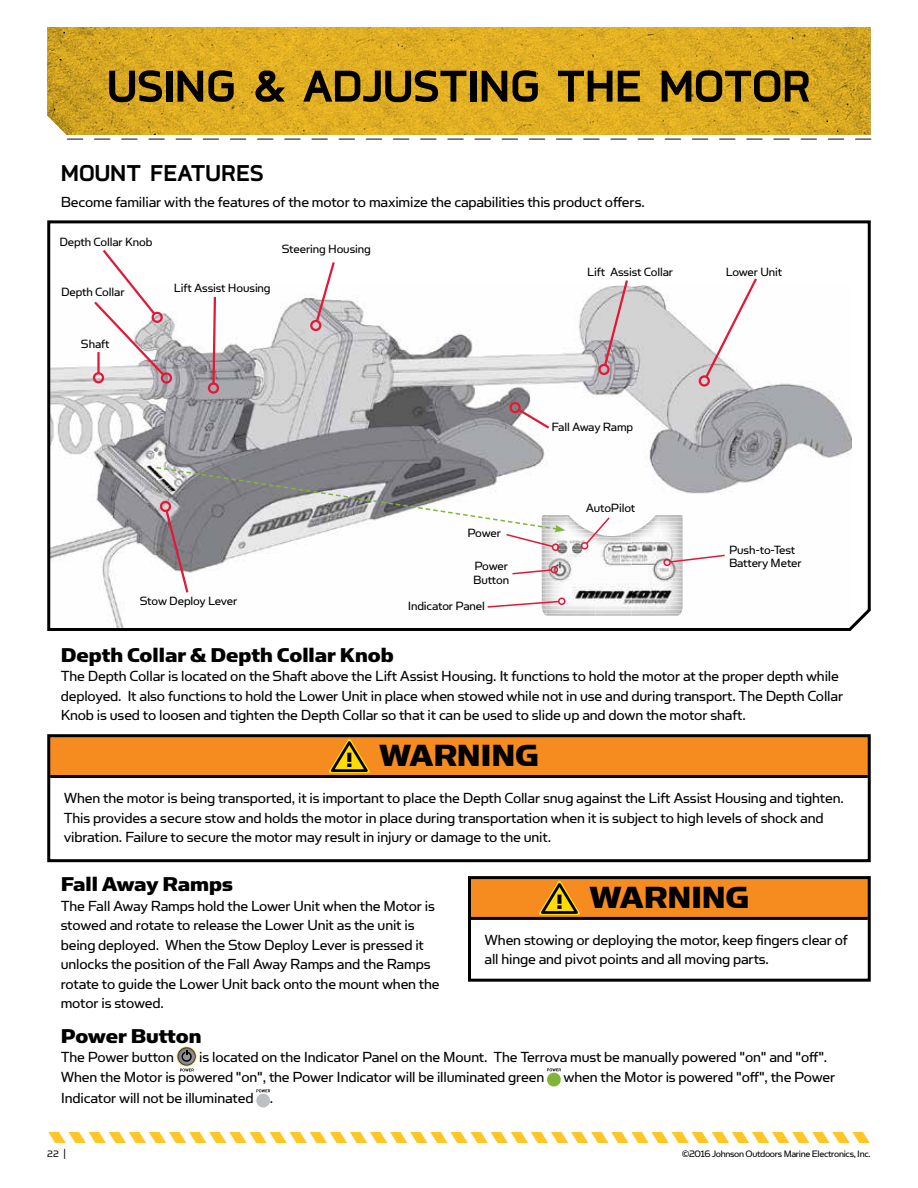
<style>
.page{position:relative;width:918px;height:1188px;background:#fff}
.page>*{position:absolute;margin:0;border:0;box-sizing:border-box;transform-origin:0 0}
.t1{font:700 52.5px "Coupe";letter-spacing:-.01em;color:#000}
.t2{font:34.5px "Simian Display Chimpanzee";letter-spacing:-.01em;color:#000}
.t3{font:700 27px "Coupe";color:#000}
.t4{font:22.5px "Simian Text Chimpanzee";color:#000}
.t5{font:16.5px/19.5px "Simian Text Orangutan";letter-spacing:-.01em;color:#000}
.t6{font:13.5px/13.5px "Simian Text Orangutan";letter-spacing:-.01em;color:#000}
.t7{font:10.5px "Simian Text Orangutan";letter-spacing:-.03em;color:#000}
</style>
<div class="page">
<svg style="left:48px;top:1132px;width:822px;height:11px"></svg>
<svg style="left:68px;top:138px;width:803px;height:2px"></svg>
<svg style="left:47px;top:220px;width:824px;height:411px"></svg>
<svg style="left:47px;top:27px;width:824px;height:108px;background:#dcab22"></svg>
<svg style="left:177px;top:1047px;width:20px;height:24px"></svg>
<div style="left:547px;top:1073px;width:14px;height:13px;background:#80b539;border-radius:50%"></div>
<svg style="left:547px;top:1068px;width:14px;height:3px"></svg>
<div style="left:256px;top:1094px;width:14px;height:13px;background:#bdc0c2;border-radius:50%"></div>
<svg style="left:256px;top:1089px;width:14px;height:3px"></svg>
<svg style="left:92px;top:247px;width:75px;height:131px"></svg>
<div style="left:161px;top:372px;width:11px;height:12px;border:2px solid #e31837;border-radius:50%"></div>
<hr style="left:97px;top:352px;width:3px;height:21px;background:#e31837">
<div style="left:93px;top:372px;width:11px;height:11px;border:2px solid #e31837;border-radius:50%"></div>
<svg style="left:602px;top:278px;width:28px;height:90px;background:#cababe"></svg>
<div style="left:598px;top:364px;width:12px;height:11px;border:2px solid #e31837;border-radius:50%"></div>
<svg style="left:703px;top:276px;width:56px;height:104px"></svg>
<div style="left:699px;top:375px;width:11px;height:12px;border:2px solid #e31837;border-radius:50%"></div>
<svg style="left:516px;top:407px;width:36px;height:24px"></svg>
<div style="left:509px;top:402px;width:12px;height:11px;border:2px solid #e31837;border-radius:50%"></div>
<svg style="left:314px;top:260px;width:22px;height:64px"></svg>
<div style="left:310px;top:320px;width:11px;height:11px;border:2px solid #e31837;border-radius:50%"></div>
<svg style="left:211px;top:295px;width:6px;height:91px"></svg>
<div style="left:208px;top:382px;width:11px;height:12px;border:2px solid #e31837;border-radius:50%"></div>
<div style="left:50px;top:737px;width:818px;height:40px;background:#f68b1f"></div>
<hr style="left:50px;top:775px;width:818px;height:3px;background:#000">
<div style="left:47px;top:734px;width:824px;height:128px;border:3px solid #000"></div>
<svg style="left:325px;top:737px;width:45px;height:36px"></svg>
<div style="left:471px;top:879px;width:397px;height:39px;background:#f68b1f"></div>
<hr style="left:471px;top:917px;width:397px;height:3px;background:#000">
<div style="left:468px;top:876px;width:403px;height:106px;border:3px solid #000"></div>
<svg style="left:535px;top:879px;width:45px;height:36px"></svg>
<svg style="left:155px;top:466px;width:571px;height:150px"></svg>
<h1 class="t1" style="left:107px;top:59px;width:705px">USING &amp; ADJUSTING THE MOTOR</h1>
<h3 class="t3" style="left:61px;top:159px;width:205px">MOUNT FEATURES</h3>
<p class="t5" style="left:61px;top:192px;width:586px">Become familiar with the features of the motor to maximize the capabilities this product offers.</p>
<p class="t6" style="left:59px;top:235px;width:95px">Depth Collar Knob</p>
<p class="t6" style="left:61px;top:285px;width:65px">Depth Collar</p>
<p class="t6" style="left:81px;top:337px;width:30px">Shaft</p>
<p class="t6" style="left:174px;top:281px;width:98px">Lift Assist Housing</p>
<p class="t6" style="left:282px;top:242px;width:90px">Steering Housing</p>
<p class="t6" style="left:140px;top:594px;width:99px">Stow Deploy Lever</p>
<p class="t6" style="left:467px;top:525px;width:35px">Power</p>
<p class="t6" style="left:473px;top:559px;width:38px">Power<br>Button</p>
<p class="t6" style="left:408px;top:599px;width:79px">Indicator Panel</p>
<p class="t6" style="left:587px;top:264px;width:87px">Lift Assist Collar</p>
<p class="t6" style="left:726px;top:264px;width:58px">Lower Unit</p>
<p class="t6" style="left:551px;top:420px;width:83px">Fall Away Ramp</p>
<p class="t6" style="left:586px;top:501px;width:51px">AutoPilot</p>
<p class="t6" style="left:729px;top:543px;width:74px">Push-to-Test<br>Battery Meter</p>
<h3 class="t4" style="left:61px;top:642px;width:335px">Depth Collar &amp; Depth Collar Knob</h3>
<p class="t5" style="left:61px;top:666px;width:784px">The Depth Collar is located on the Shaft above the Lift Assist Housing. It functions to hold the motor at the proper depth while deployed. It also functions to hold the Lower Unit in place when stowed while not in use and during transport. The Depth Collar<br>Knob is used to loosen and tighten the Depth Collar so that it can be used to slide up and down the motor shaft.</p>
<h2 class="t2" style="left:379px;top:737px;width:161px">WARNING</h2>
<p class="t5" style="left:64px;top:788px;width:782px">When the motor is being transported, it is important to place the Depth Collar snug against the Lift Assist Housing and tighten.<br>This provides a secure stow and holds the motor in place during transportation when it is subject to high levels of shock and vibration. Failure to secure the motor may result in injury or damage to the unit.</p>
<h3 class="t4" style="left:61px;top:872px;width:174px">Fall Away Ramps</h3>
<p class="t5" style="left:61px;top:896px;width:380px">The Fall Away Ramps hold the Lower Unit when the Motor is stowed and rotate to release the Lower Unit as the unit is being deployed. When the Stow Deploy Lever is pressed it unlocks the position of the Fall Away Ramps and the Ramps rotate to guide the Lower Unit back onto the mount when the motor is stowed.</p>
<h3 class="t4" style="left:61px;top:1023px;width:142px">Power Button</h3>
<p class="t5" style="left:61px;top:1047px;width:115px">The Power button</p>
<h2 class="t2" style="left:590px;top:879px;width:161px">WARNING</h2>
<p class="t5" style="left:484px;top:930px;width:365px">When stowing or deploying the motor, keep fingers clear of all hinge and pivot points and all moving parts.</p>
<p class="t5" style="left:61px;top:1047px;width:776px;text-indent:139px">is located on the Indicator Panel on the Mount. The Terrova must be manually powered "on" and "off".<br>When the Motor is powered "on", the Power Indicator will be illuminated green when the Motor is powered "off", the Power</p>
<p class="t5" style="left:61px;top:1088px;width:214px">Indicator will not be illuminated .</p>
<p class="t7" style="left:47px;top:1148px;width:20px">22 |</p>
<p class="t7" style="left:682px;top:1148px;width:190px">©2016 Johnson Outdoors Marine Electronics, Inc.</p>
</div>
